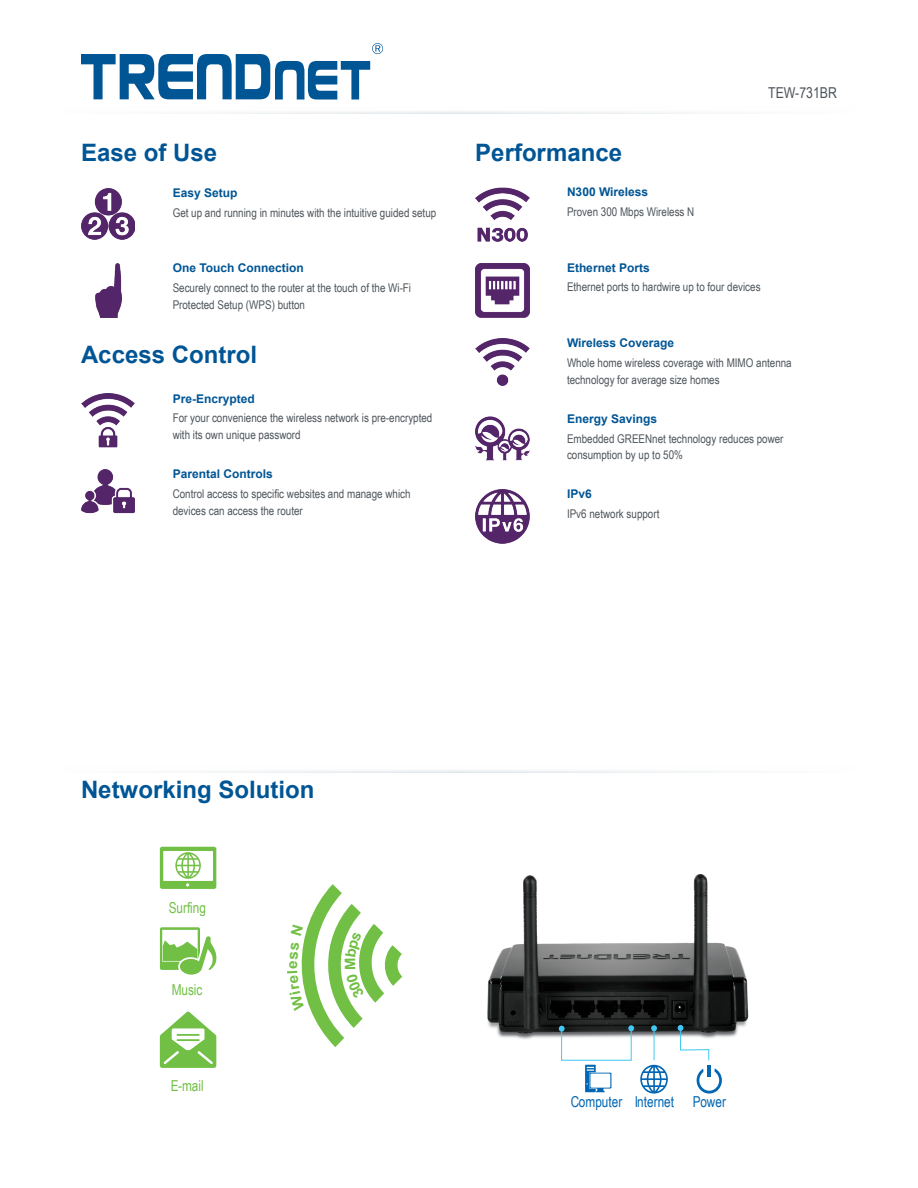
<style>
.page{position:relative;width:918px;height:1188px;background:#fff}
.page>*{position:absolute;margin:0;border:0;box-sizing:border-box;transform-origin:0 0}
.t1{font:700 24px "Arial";color:#005595}
.t2{font:15px "Arial Narrow";color:#0166b3;scale:.96 1}
.t3{font:15px "Arial Narrow";color:#71bf44;scale:.96 1}
.t4{font:15px "Arial Narrow";color:#4d545a}
.t5{font:700 14.4px "Arial";color:#71bf44;scale:1.07 1}
.t6{font:12px/16.5px "Arial Narrow";color:#4d545a}
.t7{font:700 12px "Arial";color:#005595}
</style>
<div class="page">
<svg style="left:201px;top:111px;width:517px;height:3px"></svg>
<svg style="left:81px;top:43px;width:302px;height:57px"></svg>
<svg style="left:190px;top:770px;width:539px;height:3px"></svg>
<img style="left:487px;top:875px;width:262px;height:166px">
<svg style="left:697px;top:1068px;width:25px;height:26px"></svg>
<hr style="left:707px;top:1065px;width:4px;height:12px;background:#0166b3">
<svg style="left:640px;top:1065px;width:28px;height:29px"></svg>
<svg style="left:160px;top:1012px;width:56px;height:56px"></svg>
<svg style="left:160px;top:847px;width:56px;height:42px"></svg>
<svg style="left:160px;top:927px;width:57px;height:48px"></svg>
<hr style="left:654px;top:1029px;width:1px;height:31px;background:#43c7f4">
<svg style="left:559px;top:1025px;width:75px;height:67px"></svg>
<svg style="left:651px;top:1025px;width:6px;height:6px"></svg>
<svg style="left:678px;top:1025px;width:32px;height:36px"></svg>
<img style="left:95px;top:264px;width:27px;height:54px">
<img style="left:81px;top:394px;width:54px;height:54px">
<img style="left:81px;top:188px;width:54px;height:52px">
<img style="left:81px;top:470px;width:54px;height:44px">
<img style="left:475px;top:339px;width:54px;height:47px">
<img style="left:475px;top:263px;width:54px;height:54px">
<img style="left:475px;top:416px;width:54px;height:45px">
<img style="left:475px;top:187px;width:54px;height:54px">
<img style="left:475px;top:489px;width:54px;height:54px">
<svg style="left:301px;top:884px;width:102px;height:163px"></svg>
<p class="t1" style="left:81px;top:135px;width:138px">Ease of Use</p>
<p class="t7" style="left:173px;top:184px;width:66px">Easy Setup</p>
<p class="t6" style="left:173px;top:204px;width:265px">Get up and running in minutes with the intuitive guided setup</p>
<p class="t7" style="left:173px;top:260px;width:133px">One Touch Connection</p>
<p class="t6" style="left:173px;top:279px;width:240px">Securely connect to the router at the touch of the Wi-Fi<br>Protected Setup (WPS) button</p>
<p class="t1" style="left:81px;top:337px;width:178px">Access Control</p>
<p class="t7" style="left:173px;top:390px;width:84px">Pre-Encrypted</p>
<p class="t6" style="left:173px;top:410px;width:261px">For your convenience the wireless network is pre-encrypted with its own unique password</p>
<p class="t7" style="left:173px;top:466px;width:102px">Parental Controls</p>
<p class="t6" style="left:173px;top:485px;width:239px">Control access to specific websites and manage which devices can access the router</p>
<p class="t4" style="left:768px;top:81px;width:70px">TEW-731BR</p>
<p class="t1" style="left:475px;top:135px;width:148px">Performance</p>
<p class="t7" style="left:567px;top:183px;width:83px">N300 Wireless</p>
<p class="t6" style="left:567px;top:203px;width:129px">Proven 300 Mbps Wireless N</p>
<p class="t7" style="left:567px;top:259px;width:84px">Ethernet Ports</p>
<p class="t6" style="left:567px;top:279px;width:195px">Ethernet ports to hardwire up to four devices</p>
<p class="t7" style="left:567px;top:335px;width:109px">Wireless Coverage</p>
<p class="t6" style="left:567px;top:354px;width:226px">Whole home wireless coverage with MIMO antenna technology for average size homes</p>
<p class="t7" style="left:567px;top:410px;width:92px">Energy Savings</p>
<p class="t6" style="left:567px;top:430px;width:218px">Embedded GREENnet technology reduces power consumption by up to 50%</p>
<p class="t7" style="left:567px;top:485px;width:26px">IPv6</p>
<p class="t6" style="left:567px;top:505px;width:94px">IPv6 network support</p>
<p class="t1" style="left:81px;top:772px;width:235px">Networking Solution</p>
<p class="t3" style="left:169px;top:896px;width:41px">Surfing</p>
<p class="t3" style="left:172px;top:979px;width:34px">Music</p>
<p class="t3" style="left:170px;top:1075px;width:36px">E-mail</p>
<p class="t5" style="left:282px;top:969px;width:10px;rotate:-90deg">e</p>
<p class="t2" style="left:570px;top:1091px;width:164px">Computer Internet Power</p>
</div>
